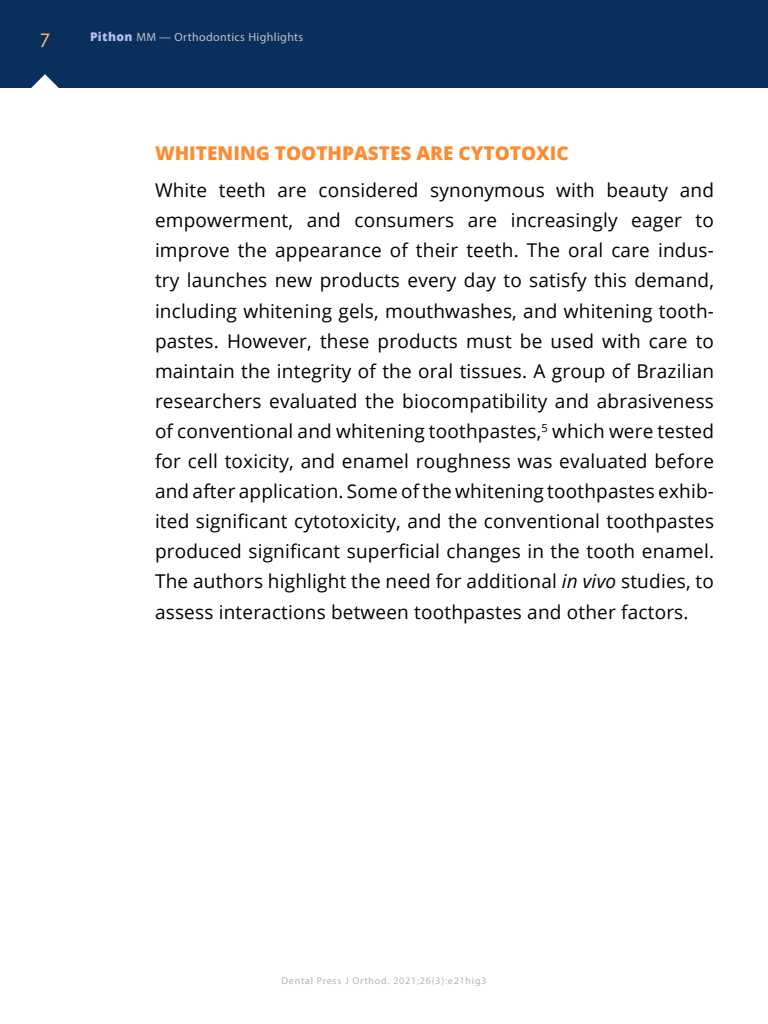
<style>
.page{position:relative;width:768px;height:1024px;background:#fff}
.page>*{position:absolute;margin:0;border:0;box-sizing:border-box;transform-origin:0 0}
.corpo_do_texto{font:19px/30.1px "Open Sans";letter-spacing:.01em;color:#000;text-align:justify}
.chamada_primaria{font:800 19px "Open Sans";color:#ff8b31}
.t1{font:500 18px "Semplicita Pro";color:#ffae6f}
.t2{font:12px "Myriad Pro";letter-spacing:.03em;color:#c1c1c3}
.t3{font:10px "Myriad Pro";letter-spacing:.08em;color:#b3b3b3}
.s1{font-family:"Open Sans";font-weight:800;color:#b9beef}
.s2{font-style:italic}
</style>
<div class="page">
<div style="left:0;top:0;width:768px;height:88px;background:#092f5c"></div>
<svg style="left:31px;top:74px;width:28px;height:14px"></svg>
<p class="t1" style="left:40px;top:27px;width:11px">7</p>
<p class="t2" style="left:90px;top:30px;width:215px"><span class="s1">Pithon</span> MM — Orthodontics Highlights</p>
<p class="chamada_primaria" style="left:155px;top:138px;width:415px">WHITENING TOOTHPASTES ARE CYTOTOXIC</p>
<p class="corpo_do_texto" style="left:155px;top:175px;width:561px">White teeth are considered synonymous with beauty and empowerment, and consumers are increasingly eager to improve the appearance of their teeth. The oral care indus&shy;try launches new products every day to satisfy this demand, including whitening gels, mouthwashes, and whitening tooth&shy;pastes. However, these products must be used with care to maintain the integrity of the oral tissues. A group of Brazilian researchers evaluated the biocompatibility and abrasiveness of conventional and whitening toothpastes,<sup>5</sup> which were tested for cell toxicity, and enamel roughness was evaluated before and after application. Some of the whitening toothpastes exhib&shy;ited significant cytotoxicity, and the conventional toothpastes produced significant superficial changes in the tooth enamel.<br>The authors highlight the need for additional <span class="s2">in vivo</span> studies, to assess interactions between toothpastes and other factors.</p>
<p class="t3" style="left:281px;top:975px;width:207px">Dental Press J Orthod. 2021;26(3):e21hig3</p>
</div>
